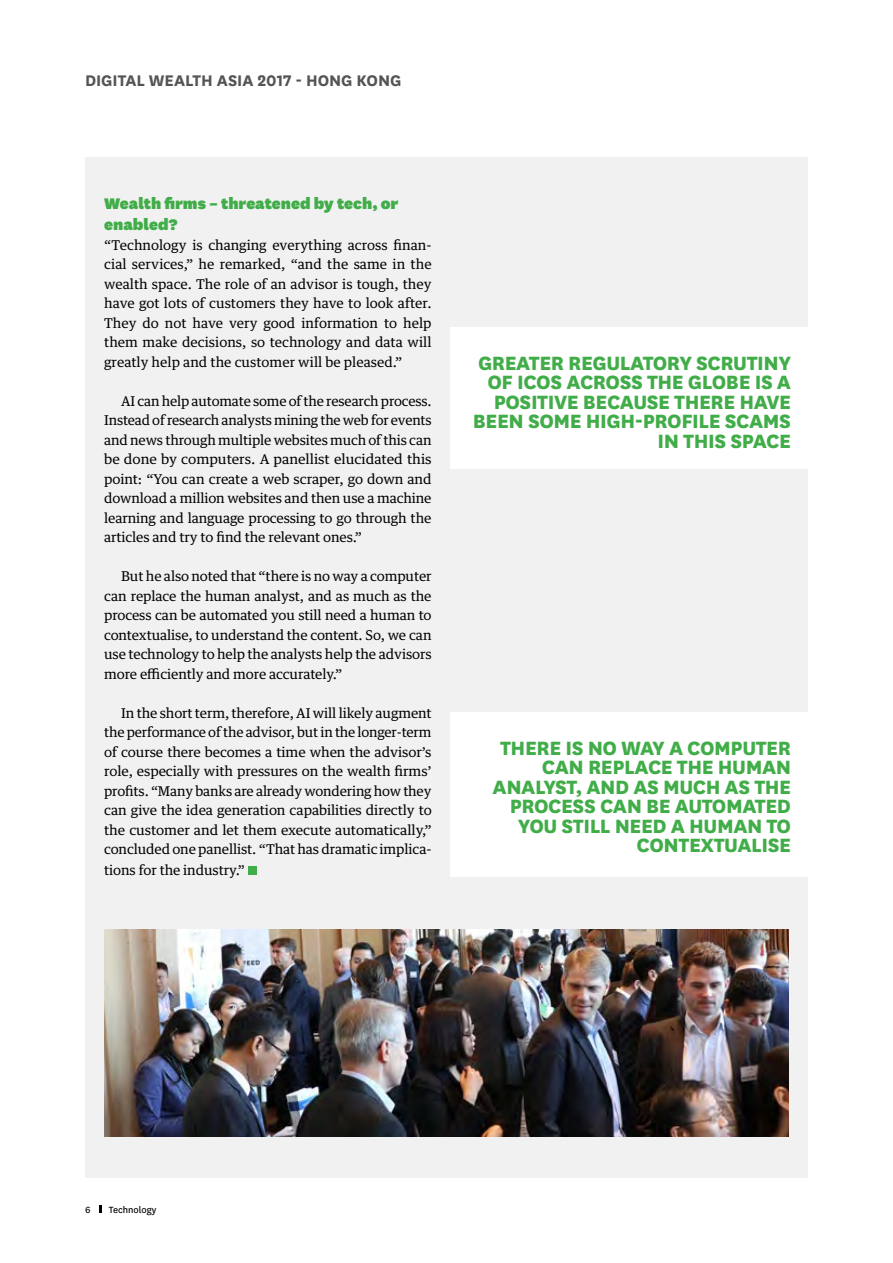
<style>
.page{position:relative;width:893px;height:1263px;background:#fff}
.page>*{position:absolute;margin:0;border:0;box-sizing:border-box;transform-origin:0 0}
.t1{font:800 22.5px/19.5px "National";letter-spacing:-.02em;color:#41ad49;text-align:right}
.t2{font:900 18px/21px "National";color:#41ad49}
.t3{font:700 18px "National";letter-spacing:-.005em;color:#545456}
.t4{font:13.5px/19.5px "Guardian Text Egyp";letter-spacing:-.01em;color:#000;text-align:justify}
.t5{font:10.5px "National";color:#000}
</style>
<div class="page">
<svg style="left:100px;top:1205px;width:2px;height:8px"></svg>
<div style="left:86px;top:157px;width:722px;height:1021px;background:#f1f1f2"></div>
<div style="left:248px;top:867px;width:8px;height:8px;background:#41ad49"></div>
<div style="left:451px;top:712px;width:357px;height:165px;background:#fff"></div>
<div style="left:451px;top:327px;width:357px;height:142px;background:#fff"></div>
<img style="left:104px;top:929px;width:685px;height:208px">
<h2 class="t3" style="left:85px;top:67px;width:318px">DIGITAL WEALTH ASIA 2017 - HONG KONG</h2>
<h2 class="t2" style="left:104px;top:192px;width:296px">Wealth firms – threatened by tech, or enabled?</h2>
<p class="t4" style="left:104px;top:234px;width:329px">“Technology is changing everything across finan&shy;cial services,” he remarked, “and the same in the wealth space. The role of an advisor is tough, they have got lots of customers they have to look after.<br>They do not have very good information to help them make decisions, so technology and data will greatly help and the customer will be pleased.”</p>
<p class="t4" style="left:104px;top:390px;width:329px;text-indent:17px">AI can help automate some of the research process.<br>Instead of research analysts mining the web for events and news through multiple websites much of this can be done by computers. A panellist elucidated this point: “You can create a web scraper, go down and download a million websites and then use a machine learning and language processing to go through the articles and try to find the relevant ones.”</p>
<p class="t4" style="left:104px;top:565px;width:329px;text-indent:17px">But he also noted that “there is no way a computer can replace the human analyst, and as much as the process can be automated you still need a human to contextualise, to understand the content. So, we can use technology to help the analysts help the advisors more efficiently and more accurately.”</p>
<p class="t4" style="left:104px;top:702px;width:329px;text-indent:17px">In the short term, therefore, AI will likely augment the performance of the advisor, but in the longer-term of course there becomes a time when the advisor’s role, especially with pressures on the wealth firms’ profits. “Many banks are already wondering how they can give the idea generation capabilities directly to the customer and let them execute automatically,” concluded one panellist. “That has dramatic implica-</p>
<p class="t4" style="left:104px;top:859px;width:142px">tions for the industry.”</p>
<h1 class="t1" style="left:473px;top:351px;width:320px">GREATER REGULATORY SCRUTINY<br>OF ICOS ACROSS THE GLOBE IS A<br>POSITIVE BECAUSE THERE HAVE<br>BEEN SOME HIGH-PROFILE SCAMS<br>IN THIS SPACE</h1>
<h1 class="t1" style="left:493px;top:736px;width:300px">THERE IS NO WAY A COMPUTER<br>CAN REPLACE THE HUMAN<br>ANALYST, AND AS MUCH AS THE<br>PROCESS CAN BE AUTOMATED<br>YOU STILL NEED A HUMAN TO<br>CONTEXTUALISE</h1>
<p class="t5" style="left:85px;top:1202px;width:7px">6</p>
<p class="t5" style="left:109px;top:1202px;width:49px">Technology</p>
</div>
